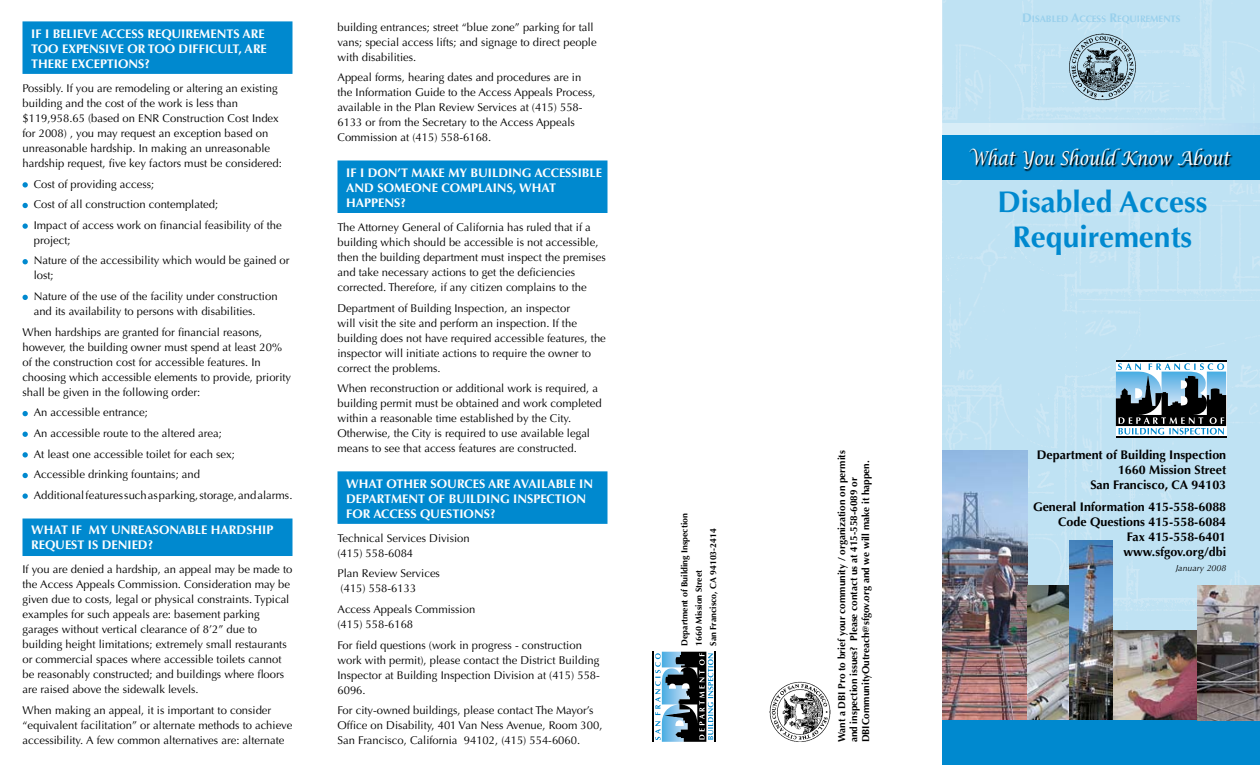
<style>
.page{position:relative;width:1260px;height:765px;background:#fff}
.page>*{position:absolute;margin:0;border:0;box-sizing:border-box;transform-origin:0 0}
.t1{font:700 30px/35px "Optima LT Std";color:#0089cf;text-align:center}
.t2{font:italic 19.12px "Lucida Calligraphy";color:#fff;scale:.83 1}
.t3{font:700 12.5px/15px "Optima LT Std";color:#fff}
.t4{font:700 12.5px/15px "Optima LT Std";color:#000;text-align:right}
.t5{font:11.25px/15px "Optima LT Std";color:#000}
.t6{font:700 10px/12px "Optima LT Std";color:#000}
.t7{font:700 9.38px "Optima LT Std";color:#99d0ec}
.t8{font:700 8.75px/14.2px "Optima LT Std";color:#000}
.t9{font:italic 8.75px "Optima LT Std";color:#000}
.s1{font-size:12.5px}
</style>
<div class="page">
<svg style="left:652px;top:652px;width:63px;height:90px"></svg>
<hr style="left:715px;top:652px;width:1px;height:90px;background:#000">
<hr style="left:653px;top:652px;width:1px;height:90px;background:#000">
<svg style="left:655px;top:652px;width:58px;height:90px"></svg>
<img style="left:770px;top:682px;width:60px;height:60px">
<img style="left:942px;top:0;width:318px;height:630px">
<img style="left:942px;top:450px;width:85px;height:270px">
<img style="left:1027px;top:585px;width:43px;height:135px">
<img style="left:1112px;top:630px;width:85px;height:90px">
<img style="left:1070px;top:540px;width:42px;height:180px">
<div style="left:942px;top:720px;width:318px;height:45px;background:#0089cf"></div>
<img style="left:1197px;top:585px;width:63px;height:135px">
<img style="left:1069px;top:34px;width:67px;height:66px">
<div style="left:1116px;top:360px;width:110px;height:78px;background:#fff"></div>
<hr style="left:1116px;top:436px;width:110px;height:2px;background:#000">
<hr style="left:1116px;top:360px;width:110px;height:2px;background:#000">
<svg style="left:1116px;top:363px;width:110px;height:72px"></svg>
<svg style="left:942px;top:124px;width:318px;height:11px"></svg>
<div style="left:942px;top:135px;width:318px;height:45px;background:#0089cf"></div>
<svg style="left:970px;top:149px;width:290px;height:45px"></svg>
<div style="left:22px;top:21px;width:270px;height:53px;background:#0089cf"></div>
<div style="left:22px;top:519px;width:270px;height:37px;background:#0089cf"></div>
<svg style="left:22px;top:182px;width:6px;height:6px"></svg>
<svg style="left:22px;top:203px;width:6px;height:5px"></svg>
<svg style="left:22px;top:223px;width:6px;height:6px"></svg>
<svg style="left:22px;top:259px;width:6px;height:5px"></svg>
<svg style="left:22px;top:295px;width:6px;height:5px"></svg>
<svg style="left:22px;top:411px;width:6px;height:5px"></svg>
<svg style="left:22px;top:432px;width:6px;height:5px"></svg>
<svg style="left:22px;top:452px;width:6px;height:6px"></svg>
<svg style="left:22px;top:473px;width:6px;height:5px"></svg>
<svg style="left:22px;top:493px;width:6px;height:6px"></svg>
<div style="left:338px;top:160px;width:270px;height:53px;background:#0089cf"></div>
<div style="left:338px;top:471px;width:270px;height:53px;background:#0089cf"></div>
<p class="t3" style="left:31px;top:26px;width:235px">IF I BELI EVE ACCESS REQUIREMENTS ARE<br>TOO</p>
<p class="t3" style="left:62px;top:41px;width:96px">EXPENSIVE OR TOO</p>
<p class="t3" style="left:179px;top:41px;width:17px">DIFFIC</p>
<p class="t3" style="left:218px;top:41px;width:51px">ULT, ARE</p>
<p class="t3" style="left:31px;top:56px;width:120px">THERE EXCEPTIONS?</p>
<p class="t5" style="left:22px;top:81px;width:261px">Possibly. If you are remodeling or altering an existing building and the cost of the work is less than $119,958.65 (based on ENR Construction Cost Index for 2008) , you may request an exception based on unreasonable hardship. In making an unreasonable hardship request, five key factors must be considered:</p>
<p class="t5" style="left:34px;top:174px;width:250px;line-height:20.6px">Cost of providing access;<br>Cost of all construction contemplated;<br>Impact of access work on financial feasibility of the</p>
<p class="t5" style="left:34px;top:230px;width:257px;line-height:20.6px">project;<br>Nature of the accessibility which would be gained or</p>
<p class="t5" style="left:34px;top:265px;width:245px;line-height:20.6px">lost;<br>Nature of the use of the facility under construction</p>
<p class="t5" style="left:22px;top:301px;width:241px;line-height:20.6px;text-align:center">and its availability to persons with disabilities.<br>When hardships are granted for financial reasons,</p>
<p class="t5" style="left:22px;top:340px;width:270px">however, the building owner must spend at least 20% of the construction cost for accessible features. In choosing which accessible elements to provide, priority shall be given in the following order:</p>
<p class="t5" style="left:34px;top:402px;width:260px;line-height:20.6px">An accessible entrance;<br>An accessible route to the altered area;<br>At least one accessible toilet for each sex;<br>Accessible drinking fountains; and<br>Additional features such as parking, storage, and alarms.</p>
<p class="t3" style="left:31px;top:523px;width:123px">WHAT IF MY U NREASO</p>
<p class="t3" style="left:169px;top:523px;width:51px">NABLE HARDS</p>
<p class="t3" style="left:253px;top:523px;width:16px">HIP</p>
<p class="t3" style="left:31px;top:538px;width:124px">REQUEST IS DENI ED?</p>
<p class="t5" style="left:22px;top:562px;width:271px">If you are denied a hardship, an appeal may be made to the Access Appeals Commission. Consideration may be given due to costs, legal or physical constraints. Typical examples for such appeals are: basement parking garages without vertical clearance of 8’2” due to building height limitations; extremely small restaurants or commercial spaces where accessible toilets cannot be reasonably constructed; and buildings where floors are raised above the sidewalk levels.</p>
<p class="t5" style="left:22px;top:703px;width:271px">When making an appeal, it is important to consider “equivalent facilitation” or alternate methods to achieve accessibility. A few common alternatives are: alternate</p>
<p class="t5" style="left:338px;top:20px;width:261px">building entrances; street “blue zone” parking for tall vans; special access lifts; and signage to direct people with disabilities.</p>
<p class="t5" style="left:338px;top:70px;width:260px">Appeal forms, hearing dates and procedures are in the Information Guide to the Access Appeals Process, available in the Plan Review Services at (415) 558- 6133 or from the Secretary to the Access Appeals Commission at (415) 558-6168.</p>
<p class="t3" style="left:346px;top:165px;width:226px">IF I DON’T MAKE MY BUI LDI NG ACCESSIB</p>
<p class="t3" style="left:590px;top:165px;width:14px">LE</p>
<p class="t3" style="left:346px;top:180px;width:114px">AND SOMEONE COMP</p>
<p class="t3" style="left:478px;top:180px;width:79px">LAI NS, WHAT</p>
<p class="t3" style="left:346px;top:195px;width:9px">HAPP</p>
<p class="t3" style="left:378px;top:195px;width:29px">ENS?</p>
<p class="t5" style="left:338px;top:220px;width:270px">The Attorney General of California has ruled that if a building which should be accessible is not accessible, then the building department must inspect the premises and take necessary actions to get the deficiencies corrected. Therefore, if any citizen complains to the</p>
<p class="t5" style="left:338px;top:300px;width:270px">Department of Building Inspection, an inspector<br>will visit the site and perform an inspection. If the building does not have required accessible features, the inspector will initiate actions to require the owner to correct the problems.</p>
<p class="t5" style="left:338px;top:381px;width:266px">When reconstruction or additional work is required, a building permit must be obtained and work completed within a reasonable time established by the City.<br>Otherwise, the City is required to use available legal means to see that access features are constructed.</p>
<p class="t3" style="left:346px;top:476px;width:248px">WHAT OTHER SOURCES ARE AVAI LAB LE IN<br>DEPARTMENT OF BUI LDI NG INSPECTION<br>FOR ACCESS QUESTIONS?</p>
<p class="t5" style="left:338px;top:531px;width:134px">Technical Services Division (415) 558-6084</p>
<p class="t5" style="left:338px;top:566px;width:104px">Plan Review Services (415) 558-6133</p>
<p class="t5" style="left:338px;top:602px;width:139px">Access Appeals Commission (415) 558-6168</p>
<p class="t5" style="left:338px;top:638px;width:264px">For field questions (work in progress - construction work with permit), please contact the District Building Inspector at Building Inspection Division at (415) 558- 6096.</p>
<p class="t5" style="left:338px;top:703px;width:267px">For city-owned buildings, please contact The Mayor’s<br>Office on Disability, 401 Van Ness Avenue, Room 300,<br>San Francisco, California 94102, (415) 554-6060.</p>
<p class="t8" style="left:678px;top:646px;width:134px;rotate:-90deg">DEPARTMENT OF BUILDING INSPECTION<br>1660 MISSION STREET<br>SAN FRANCISCO, CA 94103-2414</p>
<p class="t7" style="left:1022px;top:13px;width:160px"><span class="s1">D</span>ISABLED <span class="s1">A</span>CCESS <span class="s1">R</span>EQUIREMENTS</p>
<h2 class="t2" style="left:969px;top:147px;width:316px">What You Should Know About</h2>
<h1 class="t1" style="left:997px;top:185px;width:212px">DISABLED ACCESS<br>REQUIREMENTS</h1>
<p class="t6" style="left:836px;top:742px;width:294px;rotate:-90deg">WANT A DBI PRO TO BRIEF YOUR COMMUNITY / ORGANIZATION ON PERMITS<br>AND INSPECTION ISSUES? PLEASE CONTACT US AT 415-558-6089 OR<br>DBICOMMUNITYOUTREACH@SFGOV.ORG AND WE WILL MAKE IT HAPPEN.</p>
<p class="t4" style="left:1037px;top:448px;width:191px">DEPARTMENT OF BUILDING INSPECTION<br>1660 MISSION STREET<br>SAN FRANCISCO, CA 94103</p>
<p class="t4" style="left:1033px;top:499px;width:195px">GENERAL INFORMATION 415-558-6088<br>CODE QUESTIONS 415-558-6084<br>FAX 415-558-6401<br>WWW.SFGOV.ORG/DBI</p>
<p class="t9" style="left:1176px;top:563px;width:52px">January 2008</p>
</div>
